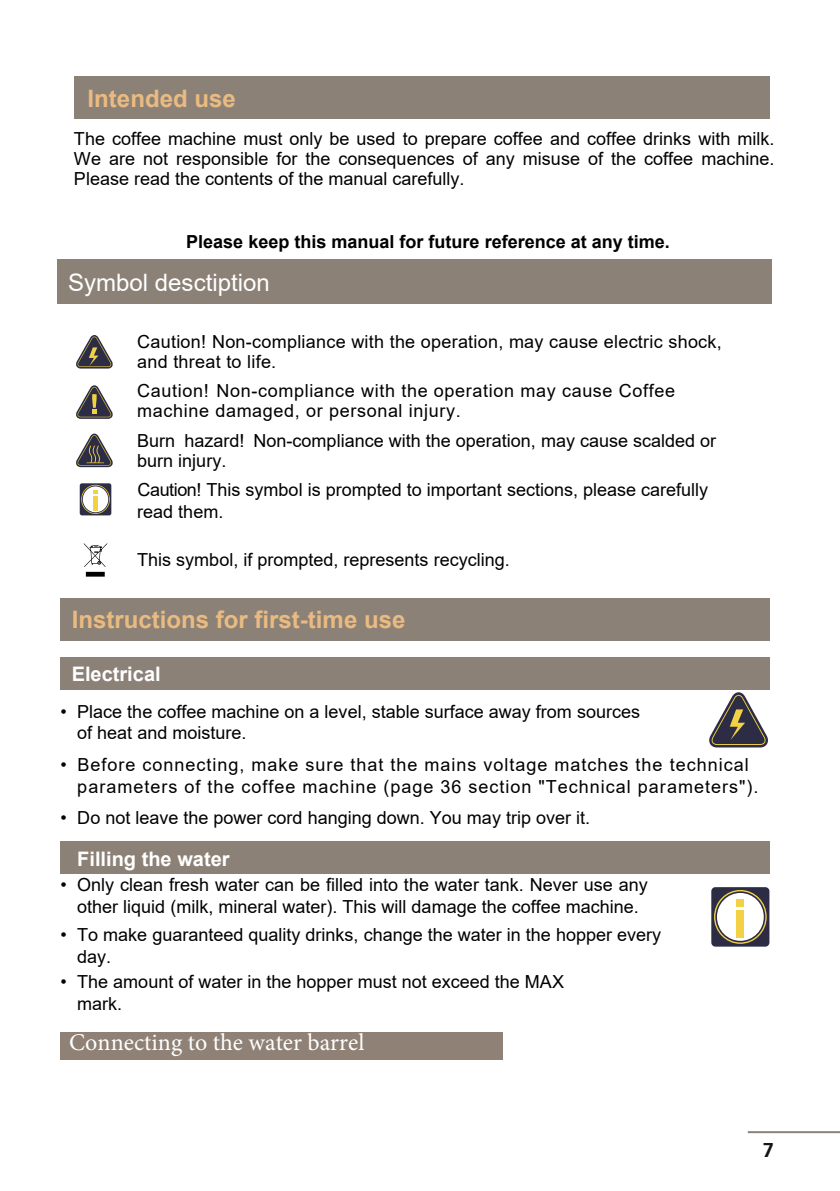
<style>
.page{position:relative;width:840px;height:1191px;background:#fff}
.page>*{position:absolute;margin:0;border:0;box-sizing:border-box;transform-origin:0 0}
.t1{font:700 24px "Arial";color:#eabb81}
.t2{font:24px "Minion Pro";color:#fff}
.t3{font:24px "Arial";color:#fff}
.t4{font:700 20px/24px "Arial";color:#fff}
.t5{font:20px "Free Set Bold Cyrillic";color:#151616}
.t6{font:18px/20px "Arial";color:#000}
.t7{font:18px/31.4px "Arial";letter-spacing:.055em;color:#000}
.t8{font:18px/20px "Arial";letter-spacing:.035em;color:#000}
.t9{font:700 18px "Arial";color:#000}
.s1{font-style:inherit}
</style>
<div class="page">
<hr style="left:747px;top:1131px;width:92px;height:2px;background:#8f8175">
<div style="left:74px;top:76px;width:695px;height:43px;background:#8c8177"></div>
<div style="left:57px;top:259px;width:714px;height:44px;background:#8c8177"></div>
<svg style="left:76px;top:335px;width:37px;height:33px"></svg>
<svg style="left:76px;top:385px;width:37px;height:34px"></svg>
<svg style="left:76px;top:433px;width:37px;height:34px"></svg>
<svg style="left:80px;top:483px;width:31px;height:32px"></svg>
<div style="left:93px;top:496px;width:5px;height:14px;background:#f2d145"></div>
<svg style="left:84px;top:543px;width:23px;height:33px"></svg>
<div style="left:61px;top:657px;width:708px;height:32px;background:#8c8177"></div>
<div style="left:61px;top:841px;width:708px;height:32px;background:#8c8177"></div>
<div style="left:61px;top:597px;width:708px;height:43px;background:#8c8177"></div>
<svg style="left:709px;top:692px;width:59px;height:55px"></svg>
<svg style="left:711px;top:887px;width:58px;height:59px"></svg>
<div style="left:736px;top:899px;width:7px;height:7px;background:#f2d145"></div>
<div style="left:736px;top:910px;width:7px;height:27px;background:#f2d145"></div>
<div style="left:60px;top:1032px;width:443px;height:27px;background:#8f8175"></div>
<h1 class="t1" style="left:88px;top:82px;width:150px">Intended use</h1>
<p class="t6" style="left:74px;top:129px;width:701px;text-align:justify">The coffee machine must only be used to prepare coffee and coffee drinks with milk.<br>We are not responsible for the consequences of any misuse of the coffee machine.<br>Please read the contents of the manual carefully.</p>
<p class="t9" style="left:186px;top:229px;width:485px">Please keep this manual for future reference at any time.</p>
<h1 class="t3" style="left:68px;top:266px;width:203px">Symbol desctiption</h1>
<p class="t6" style="left:137px;top:332px;width:585px">Caution! Non-compliance with the operation, may cause electric shock, and threat to life.</p>
<p class="t8" style="left:137px;top:381px;width:539px">Caution! Non-compliance with the operation may cause Coffee machine damaged, or personal injury.</p>
<p class="t6" style="left:137px;top:430px;width:580px">Burn hazard! Non-compliance with the operation, may cause scalded or burn injury.</p>
<p class="t6" style="left:137px;top:479px;width:572px;line-height:21.6px">Caution! This symbol is prompted to important sections, please carefully read them.</p>
<p class="t6" style="left:137px;top:550px;width:374px">This symbol, if prompted, represents recycl<span class="s1">ing</span>.</p>
<h1 class="t1" style="left:72px;top:603px;width:335px">Instructions for first-time use</h1>
<p class="t4" style="left:72px;top:662px;width:90px">Electrical</p>
<p class="t6" style="left:77px;top:701px;width:564px;line-height:20.8px;text-indent:-17px">• Place the coffee machine on a level, stable surface away from sources of heat and moisture.</p>
<p class="t7" style="left:61px;top:749px;width:689px">• Before connecting, make sure that the mains voltage matches the technical</p>
<p class="t7" style="left:77px;top:770px;width:682px">parameters of the coffee machine (page <span class="s1">36</span> section "Technical parameters").<br>Do not leave the power cord hanging down. You may trip over it.</p>
<p class="t4" style="left:77px;top:846px;width:154px">Filling the water tank</p>
<p class="t6" style="left:61px;top:808px;width:8px">•</p>
<p class="t6" style="left:61px;top:873px;width:588px;line-height:21.6px;text-align:center">• Only clean fresh water can be filled into the water tank. Never use any other liquid (milk, mineral water). This will damage the coffee machine.</p>
<p class="t6" style="left:77px;top:924px;width:585px;line-height:21.6px;text-indent:-17px">• To make guaranteed quality drinks, change the water in the hopper every day.</p>
<p class="t6" style="left:77px;top:971px;width:488px;line-height:21.6px;text-indent:-17px">• The amount of water in the hopper must not exceed the MAX mark.</p>
<h1 class="t2" style="left:69px;top:1026px;width:296px">Connecting to the water barrel</h1>
<p class="t5" style="left:762px;top:1141px;width:12px">7</p>
</div>
